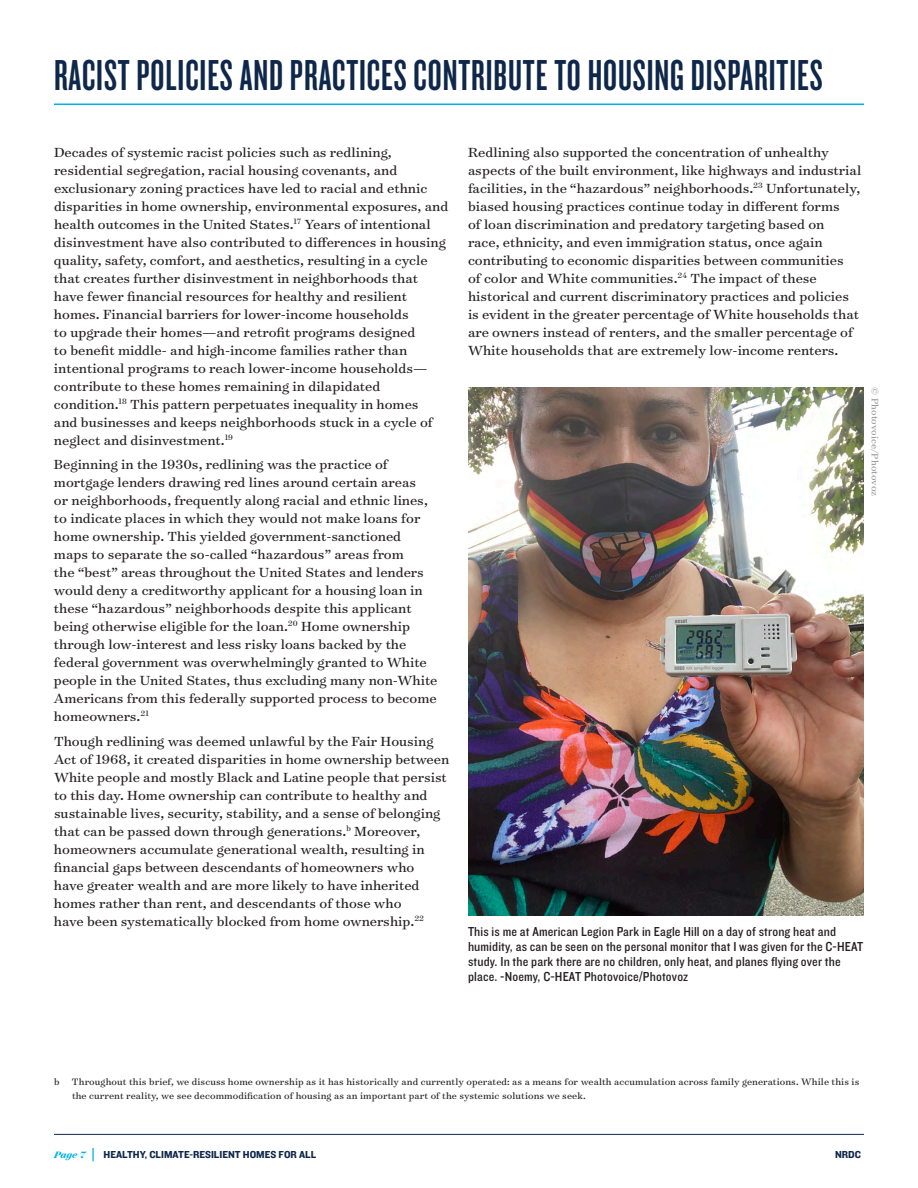
<style>
.page{position:relative;width:918px;height:1188px;background:#fff}
.page>*{position:absolute;margin:0;border:0;box-sizing:border-box;transform-origin:0 0}
.Chapter_head{font:45px "Knockout 47 Bantamweight";letter-spacing:.02em;color:#0e274a}
.TEXT_surveyor_SPACE_AFTER{font:15px/18px "Surveyor Text";color:#231f20}
.KO_caption{font:13.5px/15px "Knockout 30 Junior Welterwt";letter-spacing:.01em;color:#231f20}
.Footnotes{font:10.5px/13.5px "Surveyor Text";letter-spacing:.01em;color:#231f20}
.t1{font:10.5px "Knockout 51 Middleweight";color:#0e274a}
.Footnotes-2{font:10.5px "Surveyor Text";letter-spacing:.01em;color:#939598}
.s1{font-family:"Surveyor Display";font-weight:700;font-style:italic;color:#00b2eb}
.s2{font-size:16.5px;color:#00b2eb}
</style>
<div class="page">
<hr style="left:54px;top:1134px;width:810px;height:1px;background:#0e274a">
<hr style="left:54px;top:103px;width:810px;height:2px;background:#00b3e4">
<img style="left:468px;top:387px;width:396px;height:528px">
<p class="Chapter_head" style="left:54px;top:49px;width:770px">RACIST POLICIES AND PRACTICES CONTRIBUTE TO HOUSING DISPARITIES</p>
<p class="TEXT_surveyor_SPACE_AFTER" style="left:54px;top:143px;width:396px">Decades of systemic racist policies such as redlining, residential segregation, racial housing covenants, and exclusionary zoning practices have led to racial and ethnic disparities in home ownership, environmental exposures, and health outcomes in the United States.<sup>17</sup> Years of intentional disinvestment have also contributed to differences in housing quality, safety, comfort, and aesthetics, resulting in a cycle that creates further disinvestment in neighborhoods that have fewer financial resources for healthy and resilient homes. Financial barriers for lower-income households<br>to upgrade their homes—and retrofit programs designed<br>to benefit middle- and high-income families rather than intentional programs to reach lower-income households— contribute to these homes remaining in dilapidated condition.<sup>18</sup> This pattern perpetuates inequality in homes<br>and businesses and keeps neighborhoods stuck in a cycle of neglect and disinvestment.<sup>19</sup></p>
<p class="TEXT_surveyor_SPACE_AFTER" style="left:54px;top:455px;width:385px">Beginning in the 1930s, redlining was the practice of mortgage lenders drawing red lines around certain areas<br>or neighborhoods, frequently along racial and ethnic lines, to indicate places in which they would not make loans for home ownership. This yielded government-sanctioned maps to separate the so-called “hazardous” areas from<br>the “best” areas throughout the United States and lenders would deny a creditworthy applicant for a housing loan in these “hazardous” neighborhoods despite this applicant being otherwise eligible for the loan.<sup>20</sup> Home ownership through low-interest and less risky loans backed by the federal government was overwhelmingly granted to White people in the United States, thus excluding many non-White Americans from this federally supported process to become homeowners.<sup>21</sup></p>
<p class="TEXT_surveyor_SPACE_AFTER" style="left:54px;top:732px;width:397px">Though redlining was deemed unlawful by the Fair Housing Act of 1968, it created disparities in home ownership between White people and mostly Black and Latine people that persist to this day. Home ownership can contribute to healthy and sustainable lives, security, stability, and a sense of belonging that can be passed down through generations.<sup>b</sup> Moreover, homeowners accumulate generational wealth, resulting in financial gaps between descendants of homeowners who<br>have greater wealth and are more likely to have inherited homes rather than rent, and descendants of those who<br>have been systematically blocked from home ownership.<sup>22</sup></p>
<p class="TEXT_surveyor_SPACE_AFTER" style="left:468px;top:143px;width:395px">Redlining also supported the concentration of unhealthy aspects of the built environment, like highways and industrial facilities, in the “hazardous” neighborhoods.<sup>23</sup> Unfortunately, biased housing practices continue today in different forms<br>of loan discrimination and predatory targeting based on<br>race, ethnicity, and even immigration status, once again contributing to economic disparities between communities<br>of color and White communities.<sup>24</sup> The impact of these historical and current discriminatory practices and policies is evident in the greater percentage of White households that are owners instead of renters, and the smaller percentage of White households that are extremely low-income renters.</p>
<p class="Footnotes-2" style="left:882px;top:387px;width:110px;rotate:90deg">© Photovoice/Photovoz</p>
<p class="KO_caption" style="left:468px;top:923px;width:397px">This is me at American Legion Park in Eagle Hill on a day of strong heat and humidity, as can be seen on the personal monitor that I was given for the C-HEAT study. In the park there are no children, only heat, and planes flying over the place. -Noemy, C-HEAT Photovoice/Photovoz</p>
<p class="Footnotes" style="left:72px;top:1075px;width:789px;text-indent:-18px">b Throughout this brief, we discuss home ownership as it has historically and currently operated: as a means for wealth accumulation across family generations. While this is the current reality, we see decommodification of housing as an important part of the systemic solutions we seek.</p>
<p class="t1" style="left:54px;top:1147px;width:264px"><span class="s1">Page 7</span> <span class="s2">|</span> HEALTHY, CLIMATE-RESILIENT HOMES FOR ALL</p>
<p class="t1" style="left:835px;top:1147px;width:27px">NRDC</p>
</div>
